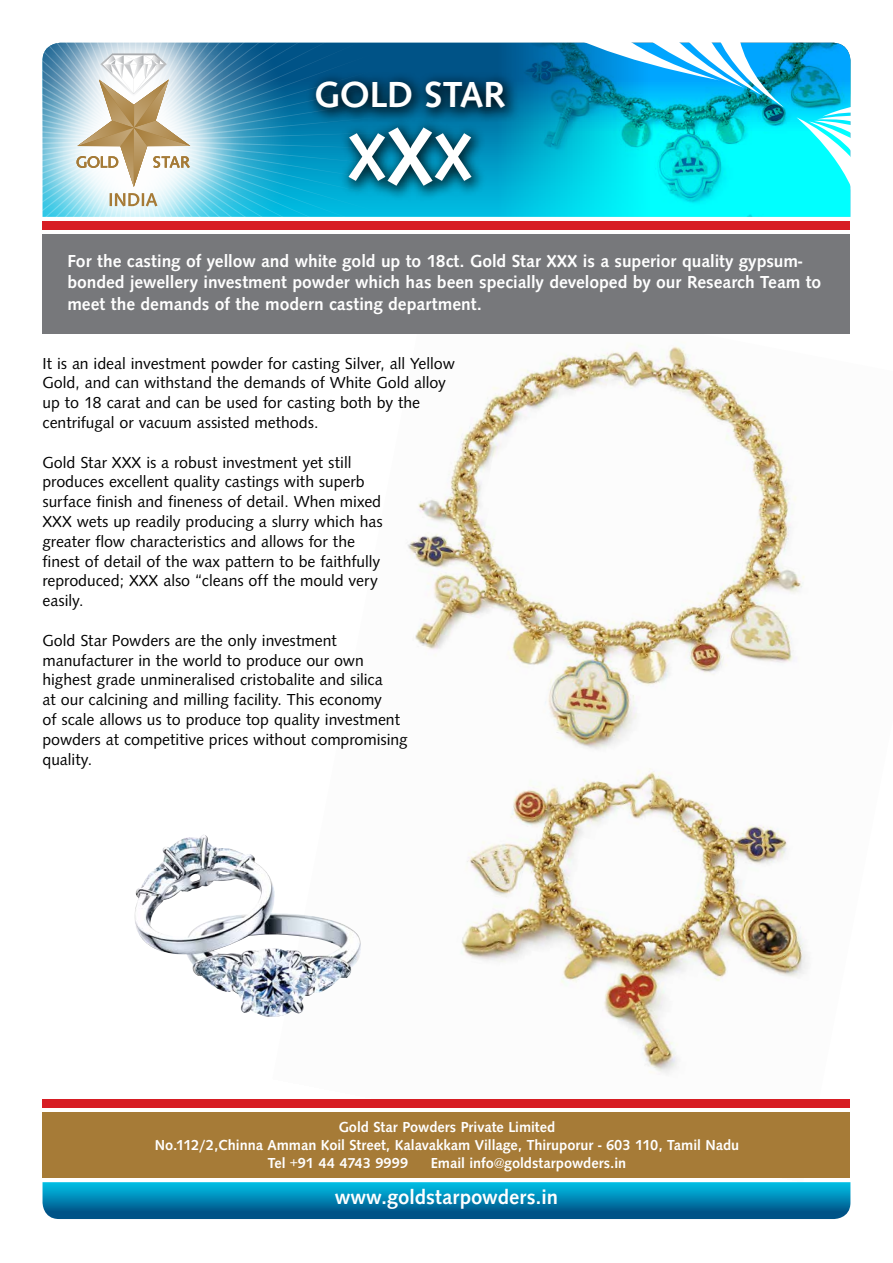
<style>
.page{position:relative;width:893px;height:1263px;background:#fff}
.page>*{position:absolute;margin:0;border:0;box-sizing:border-box;transform-origin:0 0}
.t1{font:500 67.5px "Syntax T";color:#fff}
.t2{font:500 37.5px "Syntax T";color:#fff}
.t3{font:500 21px "Syntax T";color:#fff}
.t4{font:500 18px/21.6px "Syntax T";color:#fff}
.t5{font:16.5px/19.8px "Syntax T";color:#000}
.t6{font:500 15px "Syntax T";color:#fff}
.s1{font-size:82.5px}
</style>
<div class="page">
<img style="left:406px;top:333px;width:445px;height:850px">
<div style="left:43px;top:1103px;width:807px;height:20px;background:#fff"></div>
<svg style="left:406px;top:43px;width:92px;height:174px;background:#007dab"></svg>
<img style="left:498px;top:43px;width:352px;height:174px">
<svg style="left:43px;top:1182px;width:807px;height:37px;background:#0282b0"></svg>
<svg style="left:796px;top:105px;width:55px;height:112px"></svg>
<svg style="left:503px;top:42px;width:281px;height:65px;background:#2ca1d2"></svg>
<svg style="left:42px;top:42px;width:364px;height:292px;background:#1d8db6"></svg>
<svg style="left:42px;top:42px;width:207px;height:225px;background:#8cc4d9"></svg>
<svg style="left:76px;top:53px;width:114px;height:134px"></svg>
<svg style="left:110px;top:193px;width:47px;height:13px"></svg>
<div style="left:43px;top:221px;width:807px;height:9px;background:#d71d24"></div>
<div style="left:339px;top:118px;width:148px;height:84px;background:#000;opacity:.75"></div>
<div style="left:306px;top:71px;width:215px;height:53px;background:#000;opacity:.75"></div>
<div style="left:43px;top:234px;width:807px;height:99px;background:#77787b"></div>
<div style="left:43px;top:1112px;width:807px;height:66px;background:#a67b37"></div>
<div style="left:43px;top:1099px;width:807px;height:9px;background:#d71d24"></div>
<svg style="left:406px;top:348px;width:445px;height:406px"></svg>
<img style="left:134px;top:834px;width:227px;height:183px">
<h2 class="t2" style="left:314px;top:72px;width:193px">GOLD STAR</h2>
<h1 class="t1" style="left:348px;top:117px;width:126px">X<span class="s1">x</span>X</h1>
<p class="t4" style="left:67px;top:250px;width:755px">For the casting of yellow and white gold up to 18ct. Gold Star XXX is a superior quality gypsum&shy;bonded jewellery investment powder which has been specially developed by our Research Team to meet the demands of the modern casting department.</p>
<p class="t5" style="left:43px;top:353px;width:414px">It is an ideal investment powder for casting Silver, all Yellow Gold, and can withstand the demands of White Gold alloy up to 18 carat and can be used for casting both by the centrifugal or vacuum assisted methods.</p>
<p class="t5" style="left:43px;top:452px;width:342px">Gold Star XXX is a robust investment yet still produces excellent quality castings with superb surface finish and fineness of detail. When mixed XXX wets up readily producing a slurry which has greater flow characteristics and allows for the finest of detail of the wax pattern to be faithfully reproduced; XXX also “cleans off the mould very easily.</p>
<p class="t5" style="left:43px;top:630px;width:367px">Gold Star Powders are the only investment manufacturer in the world to produce our own highest grade unmineralised cristobalite and silica<br>at our calcining and milling facility. This economy<br>of scale allows us to produce top quality investment powders at competitive prices without compromising quality.</p>
<p class="t6" style="left:339px;top:1118px;width:218px">Gold Star Powders Private Limited</p>
<p class="t6" style="left:155px;top:1136px;width:586px">No.112/2,Chinna Amman Koil Street, Kalavakkam Village, Thiruporur - 603 110, Tamil Nadu</p>
<p class="t6" style="left:268px;top:1154px;width:142px">Tel +91 44 4743 9999</p>
<p class="t6" style="left:431px;top:1154px;width:197px">Email info@goldstarpowders.in</p>
<p class="t3" style="left:335px;top:1184px;width:225px">www.goldstarpowders.in</p>
</div>
